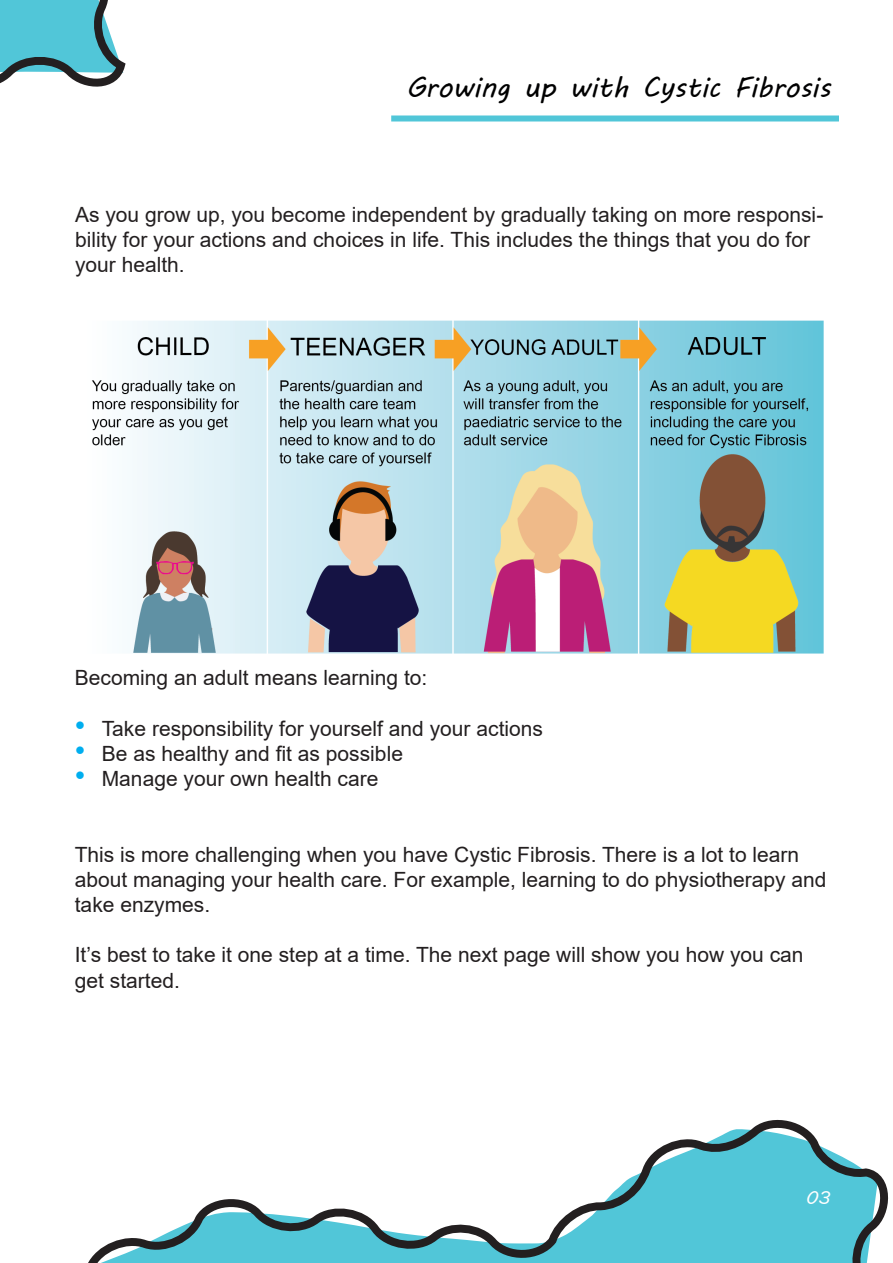
<style>
.page{position:relative;width:893px;height:1263px;background:#fff}
.page>*{position:absolute;margin:0;border:0;box-sizing:border-box;transform-origin:0 0}
.t1{font:28.5px "MV Boli";color:#000001}
.t2{font:21px/25.2px "Arial";color:#231f20}
.t3{font:18px "MV Boli";color:#fff}
.s1{font-size:30px;color:#00aeef}
</style>
<div class="page">
<svg style="left:0;top:0;width:126px;height:87px"></svg>
<svg style="left:88px;top:1119px;width:801px;height:144px"></svg>
<div style="left:391px;top:115px;width:448px;height:6px;background:#51c6d8"></div>
<img style="left:92px;top:320px;width:732px;height:334px">
<p class="t1" style="left:406px;top:68px;width:426px">Growing up with Cystic Fibrosis</p>
<p class="t2" style="left:75px;top:202px;width:750px">As you grow up, you become independent by gradually taking on more responsi&shy;bility for your actions and choices in life. This includes the things that you do for your health.</p>
<p class="t2" style="left:75px;top:665px;width:354px">Becoming an adult means learning to:</p>
<p class="t2" style="left:75px;top:715px;width:470px"><span class="s1">•</span> Take responsibility for yourself and your actions</p>
<p class="t2" style="left:75px;top:741px;width:330px"><span class="s1">•</span> Be as healthy and fit as possible</p>
<p class="t2" style="left:75px;top:766px;width:305px"><span class="s1">•</span> Manage your own health care</p>
<p class="t2" style="left:75px;top:841px;width:753px">This is more challenging when you have Cystic Fibrosis. There is a lot to learn about managing your health care. For example, learning to do physiotherapy and take enzymes.</p>
<p class="t2" style="left:75px;top:942px;width:730px">It’s best to take it one step at a time. The next page will show you how you can get started.</p>
<p class="t3" style="left:806px;top:1186px;width:26px">03</p>
</div>
